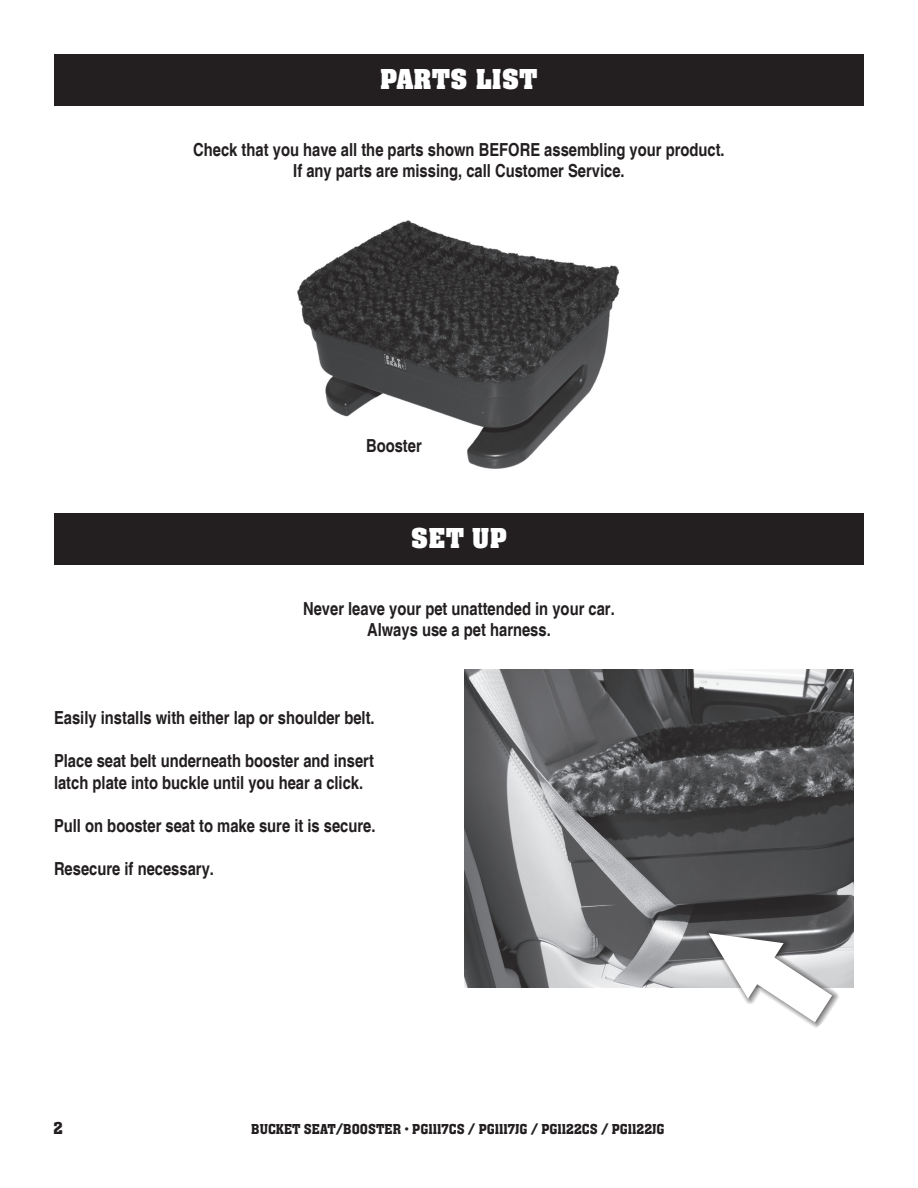
<style>
.page{position:relative;width:918px;height:1188px;background:#fff}
.page>*{position:absolute;margin:0;border:0;box-sizing:border-box;transform-origin:0 0}
.t1{font:700 30px "Aachen Std";color:#fff}
.t2{font:700 condensed 18px/21.6px "Helvetica";color:#231f20}
.t3{font:500 18px "Aachen Std";color:#231f20}
.t4{font:500 15px "Aachen Std";color:#231f20}
</style>
<div class="page">
<div style="left:54px;top:54px;width:810px;height:52px;background:#231f20"></div>
<div style="left:54px;top:513px;width:810px;height:52px;background:#231f20"></div>
<img style="left:297px;top:220px;width:323px;height:249px">
<img style="left:464px;top:670px;width:389px;height:317px">
<svg style="left:689px;top:892px;width:157px;height:136px"></svg>
<p class="t1" style="left:380px;top:63px;width:159px">PARTS LIST</p>
<p class="t2" style="left:193px;top:139px;width:533px">Check that you have all the parts shown BEFORE assembling your product.</p>
<p class="t2" style="left:293px;top:160px;width:333px">If any parts are missing, call Customer Service.</p>
<p class="t2" style="left:366px;top:435px;width:57px">Booster</p>
<p class="t1" style="left:411px;top:522px;width:98px">SET UP</p>
<p class="t2" style="left:303px;top:598px;width:313px">Never leave your pet unattended in your car.</p>
<p class="t2" style="left:367px;top:619px;width:185px">Always use a pet harness.</p>
<p class="t2" style="left:54px;top:707px;width:322px">Easily installs with either lap or shoulder belt.</p>
<p class="t2" style="left:54px;top:750px;width:321px">Place seat belt underneath booster and insert latch plate into buckle until you hear a click.</p>
<p class="t2" style="left:54px;top:815px;width:323px">Pull on booster seat to make sure it is secure.</p>
<p class="t2" style="left:54px;top:858px;width:162px">Resecure if necessary.</p>
<p class="t3" style="left:53px;top:1118px;width:11px">2</p>
<p class="t4" style="left:251px;top:1121px;width:415px">BUCKET SEAT/BOOSTER • PG1117CS / PG1117JG / PG1122CS / PG1122JG</p>
</div>
